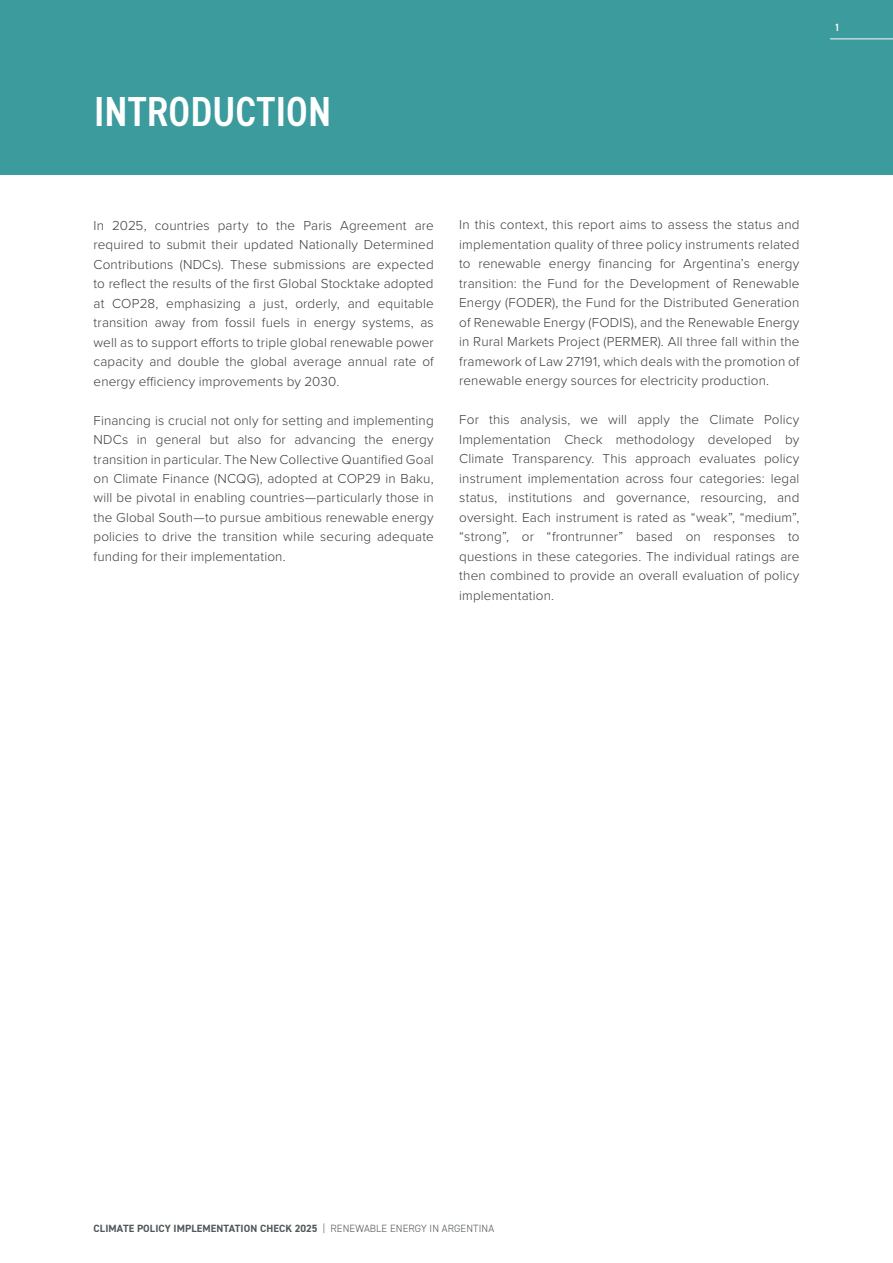
<style>
.page{position:relative;width:893px;height:1263px;background:#fff}
.page>*{position:absolute;margin:0;border:0;box-sizing:border-box;transform-origin:0 0}
.t1{font:600 condensed 42px "DIN2014";color:#fff}
.t2{font:300 13.5px/19.5px "Proxima Nova";letter-spacing:.01em;color:#3c3c3b;text-align:justify}
.t3{font:700 10.5px "DIN2014";letter-spacing:.01em;color:#51575a}
.t4{font:600 10.5px "DIN2014";color:#fff}
.s1{font-weight:300}
</style>
<div class="page">
<div style="left:0;top:0;width:893px;height:174px;background:#3c9b9d"></div>
<hr style="left:830px;top:39px;width:63px;height:1px;background:#fff">
<h1 class="t1" style="left:94px;top:84px;width:239px">INTRODUCTION</h1>
<p class="t4" style="left:834px;top:21px;width:7px">1</p>
<p class="t2" style="left:94px;top:215px;width:342px">In 2025, countries party to the Paris Agreement are required to submit their updated Nationally Determined Contributions (NDCs). These submissions are expected to reflect the results of the first Global Stocktake adopted at COP28, emphasizing a just, orderly, and equitable transition away from fossil fuels in energy systems, as well as to support efforts to triple global renewable power capacity and double the global average annual rate of energy efficiency improvements by 2030.</p>
<p class="t2" style="left:94px;top:409px;width:342px">Financing is crucial not only for setting and implementing NDCs in general but also for advancing the energy transition in particular. The New Collective Quantified Goal on Climate Finance (NCQG), adopted at COP29 in Baku, will be pivotal in enabling countries—particularly those in the Global South—to pursue ambitious renewable energy policies to drive the transition while securing adequate funding for their implementation.</p>
<p class="t2" style="left:459px;top:214px;width:342px">In this context, this report aims to assess the status and implementation quality of three policy instruments related to renewable energy financing for Argentina’s energy transition: the Fund for the Development of Renewable Energy (FODER), the Fund for the Distributed Generation of Renewable Energy (FODIS), and the Renewable Energy in Rural Markets Project (PERMER). All three fall within the framework of Law 27191, which deals with the promotion of renewable energy sources for electricity production.</p>
<p class="t2" style="left:459px;top:409px;width:342px">For this analysis, we will apply the Climate Policy Implementation Check methodology developed by Climate Transparency. This approach evaluates policy instrument implementation across four categories: legal status, institutions and governance, resourcing, and oversight. Each instrument is rated as “weak”, “medium”, “strong”, or “frontrunner” based on responses to questions in these categories. The individual ratings are then combined to provide an overall evaluation of policy implementation.</p>
<p class="t3" style="left:94px;top:1221px;width:402px">CLIMATE POLICY IMPLEMENTATION CHECK 2025 <span class="s1">| RENEWABLE ENERGY IN ARGENTINA</span></p>
</div>
